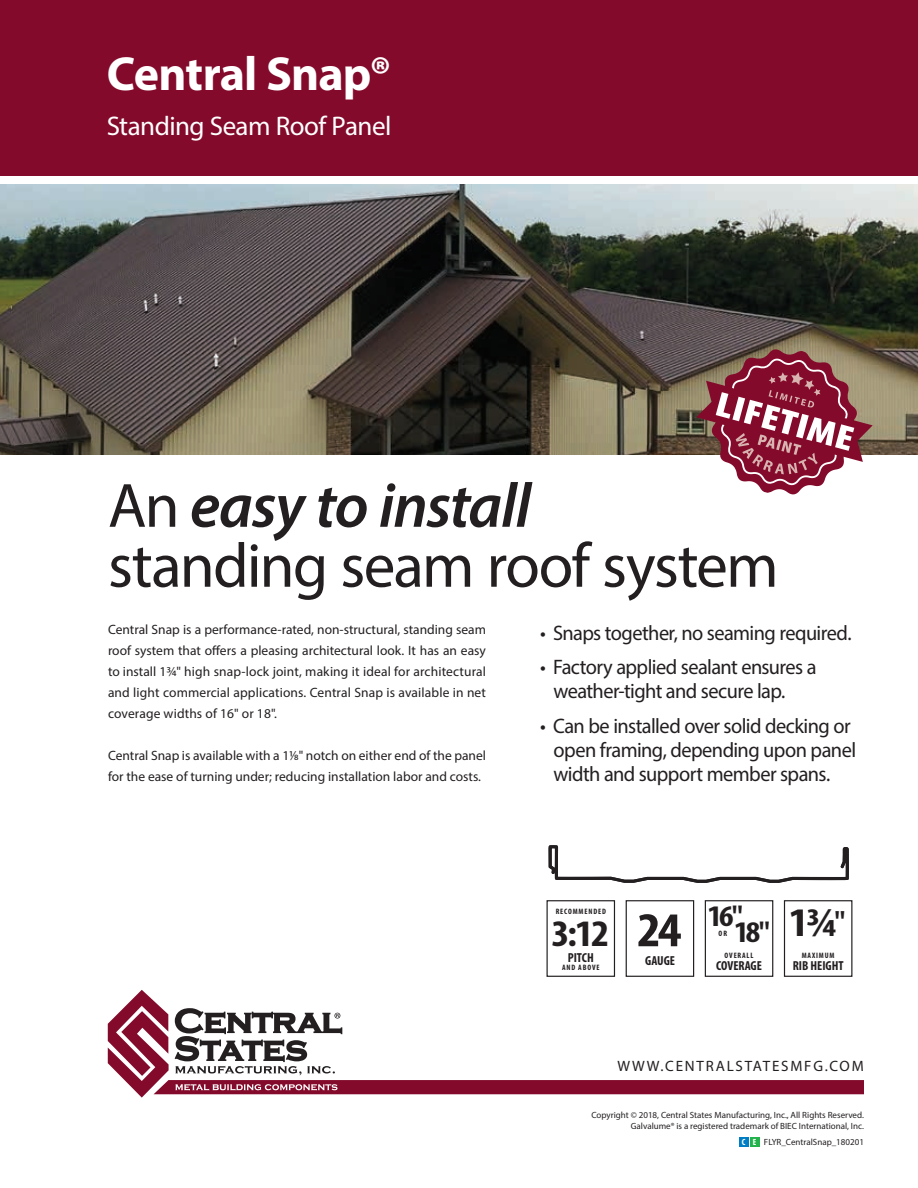
<style>
.page{position:relative;width:918px;height:1188px;background:#fff}
.page>*{position:absolute;margin:0;border:0;box-sizing:border-box;transform-origin:0 0}
.t1{font:63px/60px "Myriad Pro";letter-spacing:-.025em;color:#231f20}
.t2{font:700 condensed 48.75px "Myriad Pro";color:#231f20;scale:1.13 1}
.t3{font:700 48px "Myriad Pro";letter-spacing:-.02em;color:#fff}
.t4{font:700 condensed 40.65px "Myriad Pro";color:#231f20;scale:1.13 1}
.t5{font:700 condensed 37.5px "Myriad Pro";color:#231f20;scale:1.13 1}
.t6{font:700 condensed 30px "Myriad Pro";color:#231f20;scale:1.13 1}
.t7{font:27px "Myriad Pro";letter-spacing:-.02em;color:#fff}
.t8{font:21px/24px "Myriad Pro";letter-spacing:-.03em;color:#231f20}
.t9{font:15px "Myriad Pro";letter-spacing:.12em;color:#231f20}
.t10{font:13.5px/21px "Myriad Pro";color:#231f20;text-align:justify}
.t11{font:700 condensed 13.05px "Myriad Pro";color:#231f20}
.t12{font:9px/10.5px "Myriad Pro";color:#231f20;text-align:right}
.t13{font:700 condensed 9px "Myriad Pro";color:#fff}
.t14{font:700 condensed 7.8px "Myriad Pro";letter-spacing:.11em;color:#231f20}
.s1{font-weight:600;font-style:italic}
.s2{font-size:29.1px}
</style>
<div class="page">
<div style="left:0;top:0;width:918px;height:176px;background:#830a2b"></div>
<img style="left:0;top:185px;width:918px;height:270px">
<svg style="left:108px;top:990px;width:756px;height:108px"></svg>
<div style="left:750px;top:1137px;width:10px;height:10px;background:#23b24b"></div>
<div style="left:739px;top:1137px;width:10px;height:10px;background:#007ec5"></div>
<div style="left:626px;top:900px;width:68px;height:77px;border:1px solid #231f20"></div>
<div style="left:705px;top:900px;width:68px;height:77px;border:1px solid #231f20"></div>
<div style="left:784px;top:900px;width:68px;height:77px;border:1px solid #231f20"></div>
<div style="left:547px;top:900px;width:68px;height:77px;border:1px solid #231f20"></div>
<svg style="left:548px;top:845px;width:301px;height:38px"></svg>
<svg style="left:696px;top:349px;width:177px;height:145px"></svg>
<h3 class="t3" style="left:107px;top:43px;width:286px">Central Snap®</h3>
<h3 class="t7" style="left:107px;top:109px;width:286px">Standing Seam Roof Panel</h3>
<h1 class="t1" style="left:108px;top:475px;width:672px">An <span class="s1">easy to install<br></span>standing seam roof system</h1>
<p class="t10" style="left:108px;top:619px;width:380px">Central Snap is a performance-rated, non-structural, standing seam roof system that offers a pleasing architectural look. It has an easy to install 13/4" high snap-lock joint, making it ideal for architectural and light commercial applications. Central Snap is available in net coverage widths of 16" or 18".</p>
<p class="t10" style="left:108px;top:745px;width:380px">Central Snap is available with a 11/8" notch on either end of the panel for the ease of turning under; reducing installation labor and costs.</p>
<h3 class="t8" style="left:540px;top:620px;width:313px">• Snaps together, no seaming required.</h3>
<h3 class="t8" style="left:554px;top:655px;width:265px;text-indent:-14px">• Factory applied sealant ensures a weather-tight and secure lap.</h3>
<h3 class="t8" style="left:554px;top:714px;width:304px;text-indent:-14px">• Can be installed over solid decking or open framing, depending upon panel width and support member spans.</h3>
<p class="t14" style="left:556px;top:906px;width:52px">RECOMMENDED</p>
<h3 class="t6" style="left:707px;top:897px;width:33px">16"</h3>
<h2 class="t2" style="left:637px;top:900px;width:41px">24</h2>
<h3 class="t5" style="left:551px;top:910px;width:53px">3:12</h3>
<p class="t11" style="left:568px;top:950px;width:28px">PITCH</p>
<p class="t14" style="left:562px;top:962px;width:39px">AND ABOVE</p>
<h3 class="t6" style="left:734px;top:913px;width:33px">18"</h3>
<p class="t14" style="left:719px;top:928px;width:10px">OR</p>
<p class="t14" style="left:725px;top:951px;width:30px">OVERALL</p>
<p class="t11" style="left:716px;top:958px;width:47px">COVERAGE</p>
<p class="t11" style="left:645px;top:953px;width:31px">GAUGE</p>
<h3 class="t4" style="left:789px;top:897px;width:52px">13/4<span class="s2">"</span></h3>
<p class="t14" style="left:802px;top:951px;width:34px">MAXIMUM</p>
<p class="t11" style="left:793px;top:958px;width:53px">RIB HEIGHT</p>
<p class="t9" style="left:617px;top:1056px;width:248px">WWW.CENTRALSTATESMFG.COM</p>
<p class="t12" style="left:591px;top:1110px;width:274px">Copyright © 2018, Central States Manufacturing, Inc., All Rights Reserved.<br>Galvalume® is a registered trademark of BIEC International, Inc.</p>
<p class="t13" style="left:742px;top:1136px;width:16px">C E</p>
<p class="t12" style="left:764px;top:1136px;width:102px">FLYR_CentralSnap_180201</p>
</div>
